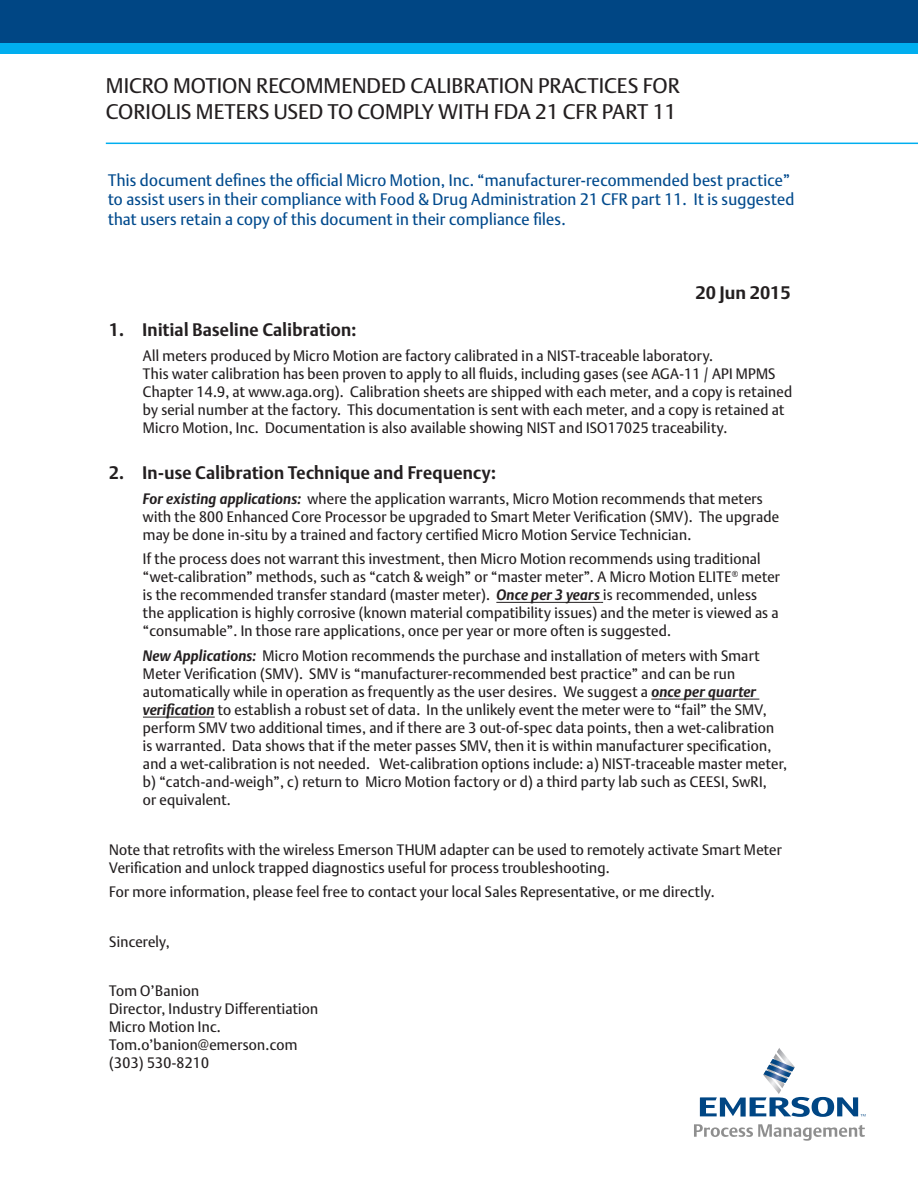
<style>
.page{position:relative;width:918px;height:1188px;background:#fff}
.page>*{position:absolute;margin:0;border:0;box-sizing:border-box;transform-origin:0 0}
.t1{font:21px/25.2px "DTL Argo T";color:#231f20}
.t2{font:700 18px "DTL Argo T";color:#231f20;scale:.96 1}
.t3{font:700 18px "DTL Argo T";color:#231f20}
.t4{font:16.5px/19.8px "DTL Argo T";letter-spacing:.01em;color:#004a8d;scale:.96 1}
.t5{font:15px/18px "DTL Argo T";letter-spacing:.01em;color:#231f20;scale:.96 1}
.s1{font-weight:700;font-style:italic}
</style>
<div class="page">
<svg style="left:700px;top:1048px;width:166px;height:69px"></svg>
<svg style="left:694px;top:1124px;width:171px;height:17px"></svg>
<div style="left:0;top:6px;width:918px;height:48px;background:#00aeef"></div>
<hr style="left:496px;top:602px;width:104px;height:1px;background:#231f20">
<hr style="left:651px;top:699px;width:108px;height:1px;background:#231f20">
<hr style="left:143px;top:717px;width:72px;height:1px;background:#231f20">
<hr style="left:106px;top:143px;width:812px;height:1px;background:#00aeef">
<div style="left:0;top:0;width:918px;height:43px;background:#004684"></div>
<p class="t1" style="left:106px;top:73px;width:576px">MICRO MOTION RECOMMENDED CALIBRATION PRACTICES FOR<br>CORIOLIS METERS USED TO COMPLY WITH FDA 21 CFR PART 11</p>
<p class="t4" style="left:108px;top:170px;width:717px">This document defines the official Micro Motion, Inc. “manufacturer-recommended best practice” to assist users in their compliance with Food &amp; Drug Administration 21 CFR part 11. It is suggested that users retain a copy of this document in their compliance files.</p>
<p class="t3" style="left:696px;top:282px;width:97px">20 Jun 2015</p>
<p class="t2" style="left:109px;top:319px;width:260px">1. Initial Baseline Calibration:</p>
<p class="t5" style="left:143px;top:346px;width:678px">All meters produced by Micro Motion are factory calibrated in a NIST-traceable laboratory.<br>This water calibration has been proven to apply to all fluids, including gases (see AGA-11 / API MPMS Chapter 14.9, at www.aga.org). Calibration sheets are shipped with each meter, and a copy is retained by serial number at the factory. This documentation is sent with each meter, and a copy is retained at Micro Motion, Inc. Documentation is also available showing NIST and ISO17025 traceability.</p>
<p class="t2" style="left:109px;top:462px;width:405px">2. In-use Calibration Technique and Frequency:</p>
<p class="t5" style="left:143px;top:489px;width:665px"><span class="s1">For existing applications:</span> where the application warrants, Micro Motion recommends that meters with the 800 Enhanced Core Processor be upgraded to Smart Meter Verification (SMV). The upgrade may be done in-situ by a trained and factory certified Micro Motion Service Technician.</p>
<p class="t5" style="left:143px;top:550px;width:665px">If the process does not warrant this investment, then Micro Motion recommends using traditional “wet-calibration” methods, such as “catch &amp; weigh” or “master meter”. A Micro Motion ELITE<sup>®</sup> meter is the recommended transfer standard (master meter). <span class="s1">Once per 3 years</span> is recommended, unless the application is highly corrosive (known material compatibility issues) and the meter is viewed as a “consumable”. In those rare applications, once per year or more often is suggested.</p>
<p class="t5" style="left:143px;top:647px;width:673px"><span class="s1">New Applications:</span> Micro Motion recommends the purchase and installation of meters with Smart Meter Verification (SMV). SMV is “manufacturer-recommended best practice” and can be run automatically while in operation as frequently as the user desires. We suggest a <span class="s1">once per quarter verification</span> to establish a robust set of data. In the unlikely event the meter were to “fail” the SMV, perform SMV two additional times, and if there are 3 out-of-spec data points, then a wet-calibration is warranted. Data shows that if the meter passes SMV, then it is within manufacturer specification, and a wet-calibration is not needed. Wet-calibration options include: a) NIST-traceable master meter, b) “catch-and-weigh”, c) return to Micro Motion factory or d) a third party lab such as CEESI, SwRI,<br>or equivalent.</p>
<p class="t5" style="left:109px;top:840px;width:702px">Note that retrofits with the wireless Emerson THUM adapter can be used to remotely activate Smart Meter<br>Verification and unlock trapped diagnostics useful for process troubleshooting.</p>
<p class="t5" style="left:109px;top:883px;width:633px">For more information, please feel free to contact your local Sales Representative, or me directly.</p>
<p class="t5" style="left:109px;top:932px;width:65px">Sincerely,</p>
<p class="t5" style="left:109px;top:982px;width:220px">Tom O’Banion<br>Director, Industry Differentiation<br>Micro Motion Inc.<br>Tom.o’banion@emerson.com (303) 530-8210</p>
</div>
